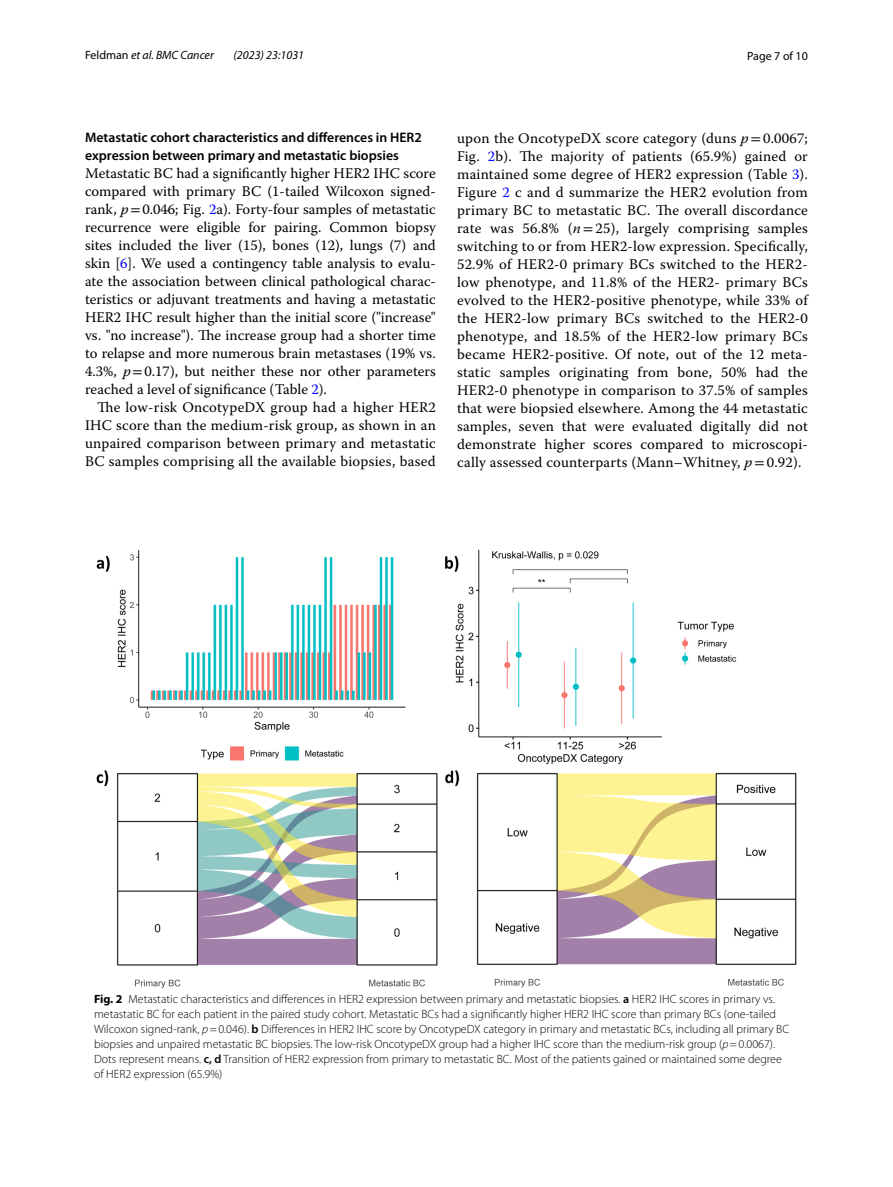
<style>
.page{position:relative;width:893px;height:1187px;background:#fff}
.page>*{position:absolute;margin:0;border:0;box-sizing:border-box;transform-origin:0 0}
.t1{font:14.7px/18px "Warnock Pro";letter-spacing:.015em;color:#000;text-align:justify}
.t2{font:600 13.8px/18px "Myriad Pro";color:#000}
.t3{font:300 12px/15px "Myriad Pro";color:#000}
.t4{font:italic 12px "Myriad Pro";color:#000}
.t5{font:12px "Myriad Pro";color:#000}
.s1{font-style:normal}
.s2{font-style:italic}
.s3{font-family:"STIX"}
.s4{color:#00f}
.s5{font-weight:700}
.s6{font-weight:600}
</style>
<div class="page">
<img style="left:96px;top:549px;width:701px;height:439px">
<p class="t4" style="left:85px;top:48px;width:130px"><span class="s1">Feldman</span> et al. BMC Cancer</p>
<p class="t4" style="left:234px;top:48px;width:72px">(2023) 23:1031</p>
<p class="t5" style="left:747px;top:48px;width:62px">Page 7 of 10</p>
<p class="t2" style="left:85px;top:128px;width:338px">Metastatic cohort characteristics and differences in HER2 expression between primary and metastatic biopsies</p>
<p class="t1" style="left:85px;top:164px;width:352px">Metastatic BC had a significantly higher HER2 IHC score compared with primary BC (1-tailed Wilcoxon signed&shy;rank, <span class="s2">p</span><span class="s3">=</span>0.046; Fig. <span class="s4">2</span>a). Forty-four samples of metastatic recurrence were eligible for pairing. Common biopsy sites included the liver (15), bones (12), lungs (7) and skin [<span class="s4">6</span>]. We used a contingency table analysis to evalu&shy;ate the association between clinical pathological charac&shy;teristics or adjuvant treatments and having a metastatic HER2 IHC result higher than the initial score ("increase" vs. "no increase"). The increase group had a shorter time to relapse and more numerous brain metastases (19% vs.<br>4.3%, <span class="s2">p</span><span class="s3">=</span>0.17), but neither these nor other parameters reached a level of significance (Table <span class="s4">2</span>).</p>
<p class="t1" style="left:85px;top:398px;width:352px;text-indent:12px">The low-risk OncotypeDX group had a higher HER2<br>IHC score than the medium-risk group, as shown in an unpaired comparison between primary and metastatic BC samples comprising all the available biopsies, based</p>
<p class="t1" style="left:457px;top:128px;width:352px">upon the OncotypeDX score category (duns <span class="s2">p</span><span class="s3">=</span>0.0067; Fig. <span class="s4">2</span>b). The majority of patients (65.9%) gained or maintained some degree of HER2 expression (Table <span class="s4">3</span>).<br>Figure <span class="s4">2</span> c and d summarize the HER2 evolution from primary BC to metastatic BC. The overall discordance rate was 56.8% (<span class="s2">n</span><span class="s3">=</span>25), largely comprising samples switching to or from HER2-low expression. Specifically, 52.9% of HER2-0 primary BCs switched to the HER2- low phenotype, and 11.8% of the HER2- primary BCs evolved to the HER2-positive phenotype, while 33% of the HER2-low primary BCs switched to the HER2-0 phenotype, and 18.5% of the HER2-low primary BCs became HER2-positive. Of note, out of the 12 meta&shy;static samples originating from bone, 50% had the HER2-0 phenotype in comparison to 37.5% of samples that were biopsied elsewhere. Among the 44 metastatic samples, seven that were evaluated digitally did not demonstrate higher scores compared to microscopi&shy;cally assessed counterparts (Mann–Whitney, <span class="s2">p</span><span class="s3">=</span>0.92).</p>
<p class="t3" style="left:94px;top:991px;width:697px"><span class="s5">Fig. 2</span> Metastatic characteristics and differences in HER2 expression between primary and metastatic biopsies. <span class="s6">a</span> HER2 IHC scores in primary vs. metastatic BC for each patient in the paired study cohort. Metastatic BCs had a significantly higher HER2 IHC score than primary BCs (one-tailed Wilcoxon signed-rank, <span class="s2">p</span>=0.046). <span class="s6">b</span> Differences in HER2 IHC score by OncotypeDX category in primary and metastatic BCs, including all primary BC biopsies and unpaired metastatic BC biopsies. The low-risk OncotypeDX group had a higher IHC score than the medium-risk group (<span class="s2">p</span>=0.0067).<br>Dots represent means. <span class="s6">c, d</span> Transition of HER2 expression from primary to metastatic BC. Most of the patients gained or maintained some degree of HER2 expression (65.9%)</p>
</div>
